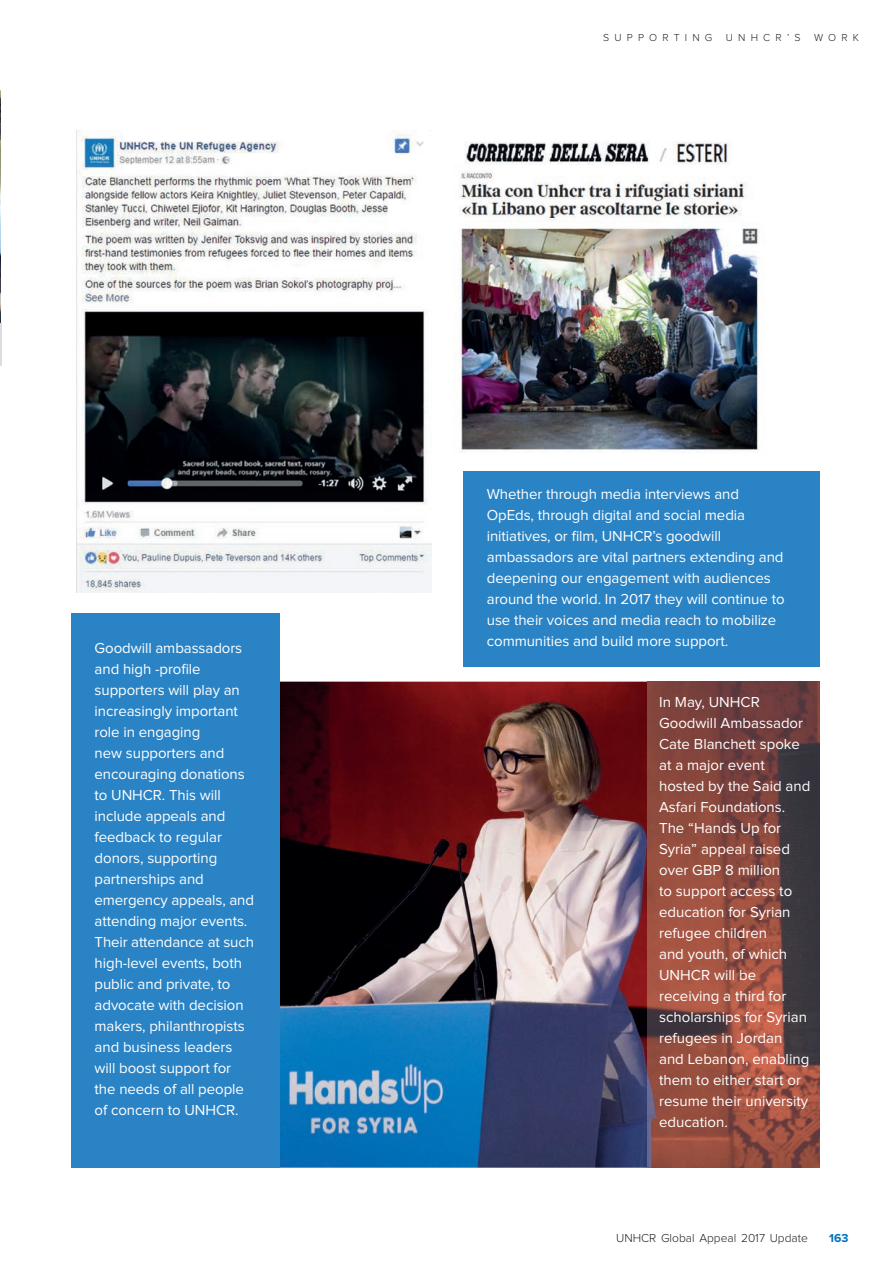
<style>
.page{position:relative;width:893px;height:1263px;background:#fff}
.page>*{position:absolute;margin:0;border:0;box-sizing:border-box;transform-origin:0 0}
.t1{font:15px/21px "Proxima Nova";letter-spacing:-.005em;color:#fff}
.t2{font:300 12px "Proxima Nova";color:#231f20}
.t3{font:700 12px "Proxima Nova";color:#0072bc}
.t4{font:300 10.5px "Proxima Nova";letter-spacing:.495em;color:#231f20}
</style>
<div class="page">
<img style="left:77px;top:130px;width:354px;height:462px">
<img style="left:459px;top:141px;width:306px;height:312px">
<img style="left:280px;top:682px;width:367px;height:486px">
<div style="left:463px;top:471px;width:357px;height:195px;background:#2a83c5"></div>
<div style="left:71px;top:613px;width:209px;height:555px;background:#2a83c5"></div>
<img style="left:647px;top:682px;width:173px;height:486px">
<img style="left:0;top:90px;width:1px;height:233px">
<hr style="left:0;top:323px;width:1px;height:42px;background:#dcdddf">
<p class="t1" style="left:95px;top:638px;width:161px">Goodwill ambassadors and high -profile supporters will play an increasingly important role in engaging<br>new supporters and encouraging donations to UNHCR. This will include appeals and feedback to regular donors, supporting partnerships and emergency appeals, and attending major events.<br>Their attendance at such high-level events, both public and private, to advocate with decision makers, philanthropists and business leaders will boost support for the needs of all people of concern to UNHCR.</p>
<p class="t4" style="left:603px;top:33px;width:111px">SUPPORTING</p>
<p class="t4" style="left:726px;top:33px;width:76px">UNHCR’S</p>
<p class="t4" style="left:814px;top:33px;width:46px">WORK</p>
<p class="t1" style="left:487px;top:484px;width:299px">Whether through media interviews and OpEds, through digital and social media initiatives, or film, UNHCR’s goodwill ambassadors are vital partners extending and deepening our engagement with audiences around the world. In 2017 they will continue to use their voices and media reach to mobilize communities and build more support.</p>
<p class="t1" style="left:659px;top:692px;width:153px">In May, UNHCR<br>Goodwill Ambassador<br>Cate Blanchett spoke at a major event hosted by the Said and<br>Asfari Foundations.<br>The “Hands Up for<br>Syria” appeal raised over GBP 8 million<br>to support access to education for Syrian refugee children<br>and youth, of which<br>UNHCR will be receiving a third for scholarships for Syrian refugees in Jordan and Lebanon, enabling them to either start or resume their university education.</p>
<p class="t2" style="left:616px;top:1232px;width:193px">UNHCR Global Appeal 2017 Update</p>
<p class="t3" style="left:829px;top:1232px;width:21px">163</p>
</div>
